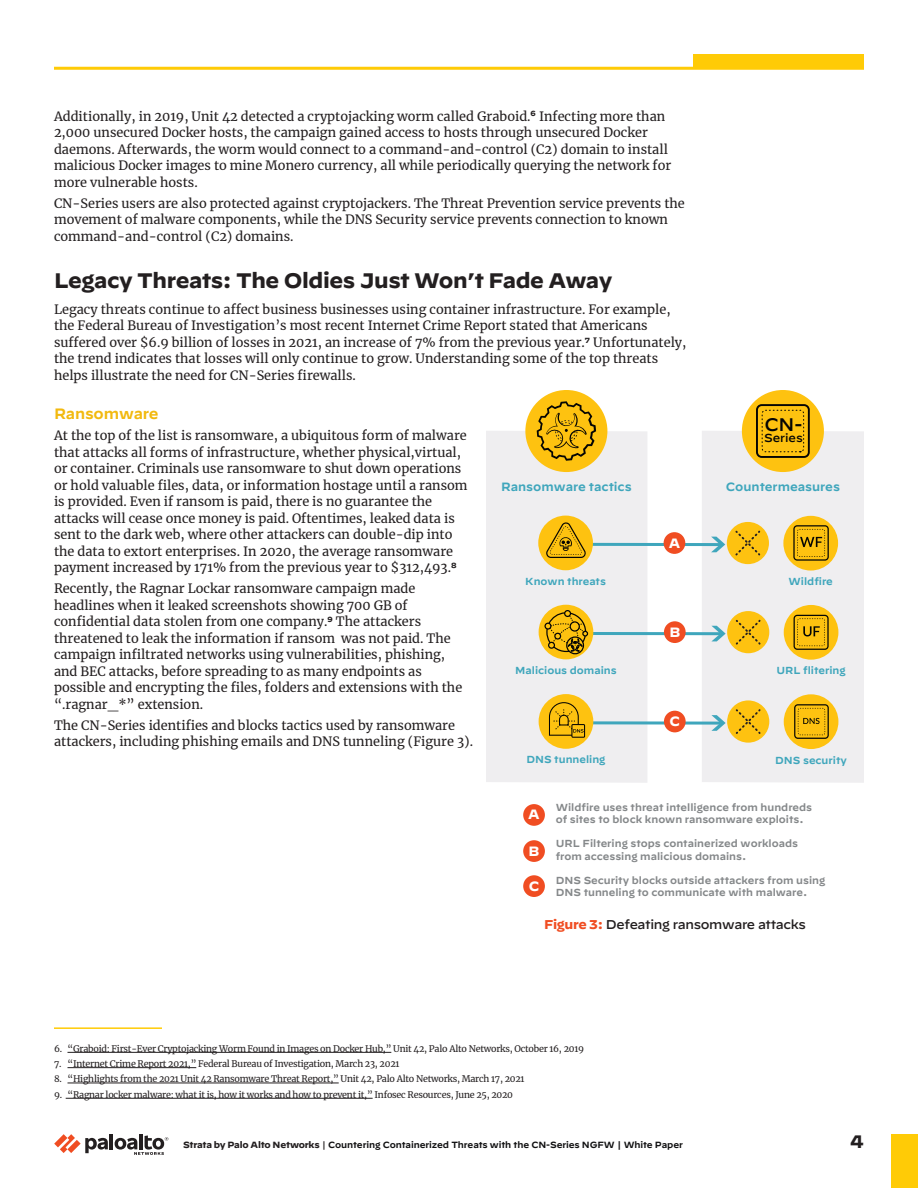
<style>
.page{position:relative;width:918px;height:1188px;background:#fff}
.page>*{position:absolute;margin:0;border:0;box-sizing:border-box;transform-origin:0 0}
.t1{font:700 21px "Decimal";letter-spacing:-.02em;color:#231f20}
.t2{font:500 18.15px "Decimal";color:#050504}
.t3{font:700 18px "Decimal";color:#231f20}
.t4{font:600 15px "Decimal";letter-spacing:-.01em;color:#f2b90f}
.t5{font:700 13.5px "Decimal";color:#fff}
.t6{font:12.75px/16.5px "Merriweather";color:#231f20}
.figure-title{font:500 12.75px "Decimal";letter-spacing:-.025em;color:#231f20}
.t7{font:600 12px "Decimal";color:#3fa6bc}
.t8{font:500 11.55px "Decimal";color:#050504}
.t9{font:600 10.2px/12.3px "Decimal";color:#85888a}
.t10{font:600 10.2px "Decimal";color:#3fa6bc}
.t11{font:9px "Merriweather";letter-spacing:-.025em;color:#231f20}
.t12{font:600 9px "Decimal";letter-spacing:-.01em;color:#111112}
.s1{font-weight:700;color:#f04d22}
.s2{font-weight:700;color:#231f20}
.s3{font-weight:500;color:#231f20}
</style>
<div class="page">
<hr style="left:110px;top:1134px;width:3px;height:15px;background:#231f20">
<svg style="left:54px;top:1134px;width:54px;height:19px"></svg>
<hr style="left:139px;top:1134px;width:4px;height:15px;background:#231f20">
<svg style="left:115px;top:1135px;width:53px;height:20px"></svg>
<div style="left:891px;top:1134px;width:27px;height:54px;background:#ffcb06"></div>
<div style="left:693px;top:54px;width:171px;height:14px;background:#ffcb06"></div>
<hr style="left:54px;top:67px;width:810px;height:3px;background:#ffcb06">
<div style="left:702px;top:431px;width:162px;height:352px;background:#efeef0"></div>
<div style="left:742px;top:390px;width:82px;height:82px;background:#fec210;border-radius:50%"></div>
<div style="left:756px;top:404px;width:54px;height:54px;border:2px solid #050504;border-radius:5px"></div>
<svg style="left:761px;top:409px;width:44px;height:44px"></svg>
<div style="left:486px;top:431px;width:161px;height:352px;background:#efeef0"></div>
<hr style="left:564px;top:543px;width:156px;height:3px;background:#3fa6bc">
<div style="left:538px;top:516px;width:55px;height:54px;background:#fec210;border-radius:50%"></div>
<div style="left:525px;top:390px;width:82px;height:82px;background:#fec210;border-radius:50%"></div>
<svg style="left:711px;top:537px;width:14px;height:15px"></svg>
<div style="left:664px;top:532px;width:21px;height:22px;background:#f04d22;border-radius:50%"></div>
<svg style="left:537px;top:401px;width:59px;height:60px"></svg>
<div style="left:727px;top:522px;width:42px;height:42px;background:#fec210;border-radius:50%"></div>
<svg style="left:735px;top:531px;width:25px;height:24px"></svg>
<div style="left:783px;top:516px;width:55px;height:55px;background:#fec210;border-radius:50%"></div>
<hr style="left:564px;top:632px;width:157px;height:3px;background:#3fa6bc">
<div style="left:539px;top:605px;width:54px;height:54px;background:#fec210;border-radius:50%"></div>
<svg style="left:711px;top:626px;width:15px;height:15px"></svg>
<div style="left:664px;top:621px;width:22px;height:22px;background:#f04d22;border-radius:50%"></div>
<div style="left:727px;top:611px;width:42px;height:42px;background:#fec210;border-radius:50%"></div>
<svg style="left:736px;top:620px;width:25px;height:25px"></svg>
<div style="left:784px;top:605px;width:54px;height:55px;background:#fec210;border-radius:50%"></div>
<svg style="left:593px;top:721px;width:118px;height:4px"></svg>
<div style="left:539px;top:694px;width:54px;height:55px;background:#fec210;border-radius:50%"></div>
<svg style="left:711px;top:715px;width:15px;height:16px"></svg>
<div style="left:664px;top:711px;width:22px;height:21px;background:#f04d22;border-radius:50%"></div>
<div style="left:727px;top:700px;width:42px;height:43px;background:#fec210;border-radius:50%"></div>
<svg style="left:736px;top:709px;width:25px;height:25px"></svg>
<div style="left:784px;top:694px;width:54px;height:55px;background:#fec210;border-radius:50%"></div>
<svg style="left:793px;top:525px;width:36px;height:36px"></svg>
<svg style="left:794px;top:615px;width:35px;height:35px"></svg>
<svg style="left:794px;top:704px;width:35px;height:35px"></svg>
<svg style="left:546px;top:522px;width:40px;height:36px"></svg>
<svg style="left:549px;top:702px;width:34px;height:34px"></svg>
<div style="left:571px;top:724px;width:14px;height:14px;border:1px solid #050504"></div>
<div style="left:523px;top:804px;width:22px;height:22px;background:#f04d22;border-radius:50%"></div>
<div style="left:523px;top:840px;width:22px;height:22px;background:#f04d22;border-radius:50%"></div>
<div style="left:523px;top:875px;width:22px;height:22px;background:#f04d22;border-radius:50%"></div>
<div style="left:566px;top:636px;width:18px;height:18px;border:1px solid #050504;border-radius:50%"></div>
<div style="left:564px;top:610px;width:7px;height:7px;border:1px solid #050504;border-radius:50%"></div>
<div style="left:544px;top:623px;width:8px;height:7px;border:1px solid #050504;border-radius:50%"></div>
<svg style="left:546px;top:612px;width:42px;height:41px"></svg>
<hr style="left:68px;top:1052px;width:323px;height:1px;background:#231f20">
<hr style="left:68px;top:1067px;width:128px;height:1px;background:#231f20">
<hr style="left:68px;top:1083px;width:271px;height:1px;background:#231f20">
<hr style="left:66px;top:1098px;width:307px;height:1px;background:#231f20">
<hr style="left:54px;top:1027px;width:108px;height:2px;background:#ffcb06">
<p class="t6" style="left:54px;top:107px;width:619px">Additionally, in 2019, Unit 42 detected a cryptojacking worm called Graboid.<sup>6</sup> Infecting more than 2,000 unsecured Docker hosts, the campaign gained access to hosts through unsecured Docker daemons. Afterwards, the worm would connect to a command-and-control (C2) domain to install malicious Docker images to mine Monero currency, all while periodically querying the network for more vulnerable hosts.</p>
<p class="t6" style="left:54px;top:194px;width:632px">CN-Series users are also protected against cryptojackers. The Threat Prevention service prevents the movement of malware components, while the DNS Security service prevents connection to known command-and-control (C2) domains.</p>
<p class="t1" style="left:54px;top:269px;width:560px">Legacy Threats: The Oldies Just Won’t Fade Away</p>
<p class="t6" style="left:54px;top:301px;width:634px">Legacy threats continue to affect business businesses using container infrastructure. For example, the Federal Bureau of Investigation’s most recent Internet Crime Report stated that Americans suffered over $6.9 billion of losses in 2021, an increase of 7% from the previous year.<sup>7</sup> Unfortunately, the trend indicates that losses will only continue to grow. Understanding some of the top threats helps illustrate the need for CN-Series firewalls.</p>
<p class="t4" style="left:54px;top:400px;width:106px">Ransomware</p>
<p class="t6" style="left:54px;top:427px;width:415px">At the top of the list is ransomware, a ubiquitous form of malware that attacks all forms of infrastructure, whether physical,virtual, or container. Criminals use ransomware to shut down operations or hold valuable files, data, or information hostage until a ransom is provided. Even if ransom is paid, there is no guarantee the attacks will cease once money is paid. Oftentimes, leaked data is sent to the dark web, where other attackers can double-dip into the data to extort enterprises. In 2020, the average ransomware payment increased by 171% from the previous year to $312,493.<sup>8</sup></p>
<p class="t6" style="left:54px;top:580px;width:410px">Recently, the Ragnar Lockar ransomware campaign made headlines when it leaked screenshots showing 700 GB of confidential data stolen from one company.<sup>9</sup> The attackers threatened to leak the information if ransom was not paid. The campaign infiltrated networks using vulnerabilities, phishing, and BEC attacks, before spreading to as many endpoints as possible and encrypting the files, folders and extensions with the “.ragnar_*” extension.</p>
<p class="t6" style="left:54px;top:716px;width:421px">The CN-Series identifies and blocks tactics used by ransomware attackers, including phishing emails and DNS tunneling (Figure 3).</p>
<p class="t7" style="left:501px;top:476px;width:132px">Ransomware tactics</p>
<p class="t5" style="left:669px;top:535px;width:13px">A</p>
<p class="t10" style="left:525px;top:572px;width:82px">Known threats</p>
<p class="t5" style="left:669px;top:624px;width:12px">B</p>
<p class="t10" style="left:515px;top:661px;width:103px">Malicious domains</p>
<p class="t5" style="left:670px;top:713px;width:12px">C</p>
<p class="t2" style="left:764px;top:408px;width:40px">CN-</p>
<p class="t8" style="left:764px;top:427px;width:40px">Series</p>
<p class="t7" style="left:726px;top:476px;width:116px">Countermeasures</p>
<p class="t10" style="left:789px;top:572px;width:46px">Wildfire</p>
<p class="t10" style="left:777px;top:661px;width:71px">URL flitering</p>
<p class="t10" style="left:526px;top:750px;width:81px">DNS tunneling</p>
<p class="t10" style="left:775px;top:750px;width:73px">DNS security</p>
<p class="t9" style="left:556px;top:799px;width:258px">Wildfire uses threat intelligence from hundreds of sites to block known ransomware exploits.</p>
<p class="t9" style="left:556px;top:836px;width:244px">URL Filtering stops containerized workloads from accessing malicious domains.</p>
<p class="t9" style="left:556px;top:873px;width:271px">DNS Security blocks outside attackers from using<br>DNS tunneling to communicate with malware.</p>
<p class="t5" style="left:528px;top:807px;width:13px">A</p>
<p class="t5" style="left:529px;top:843px;width:12px">B</p>
<p class="t5" style="left:529px;top:878px;width:12px">C</p>
<p class="figure-title" style="left:544px;top:913px;width:263px"><span class="s1">Figure 3:</span> Defeating ransomware attacks</p>
<p class="t11" style="left:54px;top:1042px;width:532px">6. “Graboid: First-Ever Cryptojacking Worm Found in Images on Docker Hub,” Unit 42, Palo Alto Networks, October 16, 2019</p>
<p class="t11" style="left:54px;top:1057px;width:347px">7. “Internet Crime Report 2021,” Federal Bureau of Investigation, March 23, 2021</p>
<p class="t11" style="left:54px;top:1073px;width:472px">8. “Highlights from the 2021 Unit 42 Ransomware Threat Report,” Unit 42, Palo Alto Networks, March 17, 2021</p>
<p class="t11" style="left:54px;top:1088px;width:461px">9. “Ragnar locker malware: what it is, how it works and how to prevent it,” Infosec Resources, June 25, 2020</p>
<p class="t12" style="left:183px;top:1137px;width:501px"><span class="s2">Strata by Palo Alto Networks</span> <span class="s3">|</span> Countering Containerized Threats with the CN-Series NGFW | White Paper</p>
<h3 class="t3" style="left:850px;top:1132px;width:15px">4</h3>
</div>
